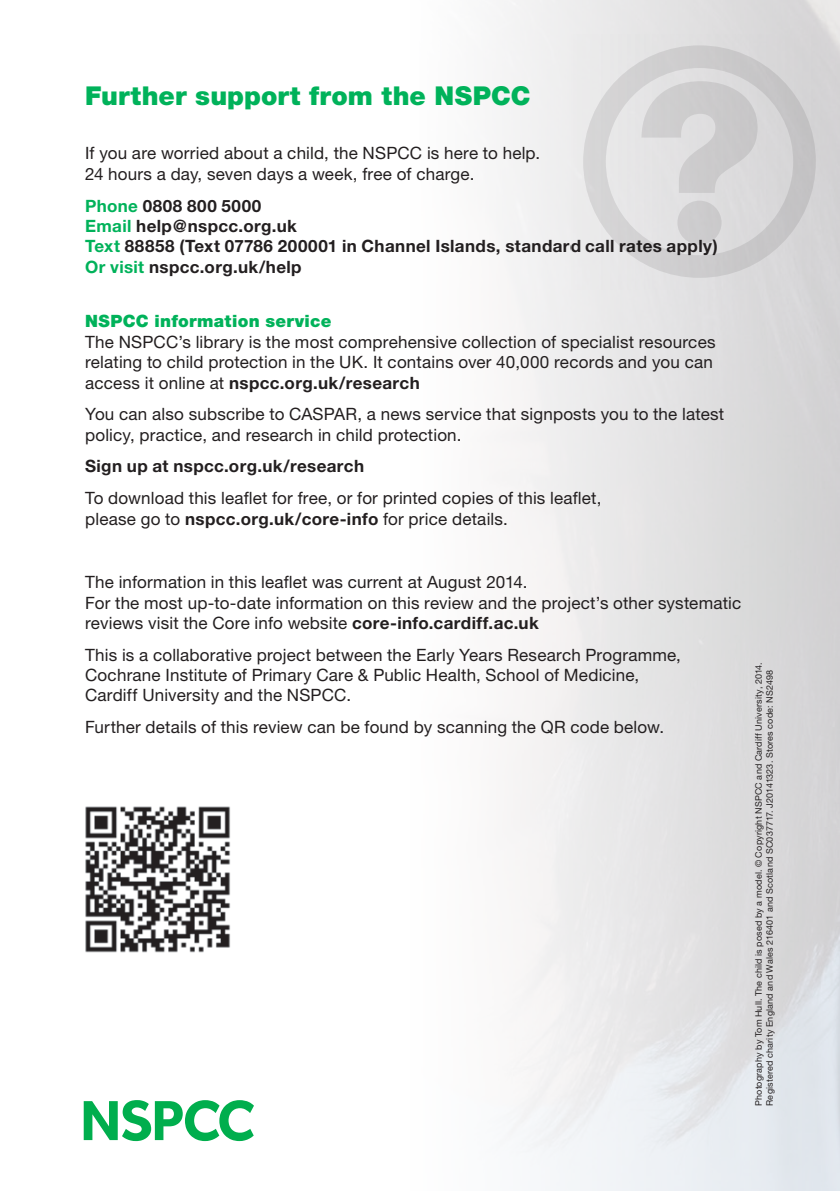
<style>
.page{position:relative;width:840px;height:1191px;background:#fff}
.page>*{position:absolute;margin:0;border:0;box-sizing:border-box;transform-origin:0 0}
.t1{font:900 26px "Helvetica Neue";letter-spacing:.005em;color:#00b25a}
.t2{font:17px/20.4px "Helvetica Neue";letter-spacing:.01em;color:#231f20}
.t3{font:700 17px/20.4px "Helvetica Neue";letter-spacing:.02em;color:#231f20}
.t4{font:900 17px "Helvetica Neue";letter-spacing:.015em;color:#00b25a}
.t5{font:9px/10.8px "Helvetica Neue";letter-spacing:.02em;color:#231f20}
.s1{color:#00b25a}
.s2{font-weight:700}
</style>
<div class="page">
<svg style="left:500px;top:0;width:339px;height:1191px"></svg>
<svg style="left:641px;top:81px;width:116px;height:112px;background:#d4d3d4"></svg>
<div style="left:677px;top:201px;width:44px;height:44px;background:#cdcccd;border-radius:50%"></div>
<div style="left:583px;top:45px;width:232px;height:233px;border:23px solid #231f20;border-radius:50%"></div>
<svg style="left:84px;top:1100px;width:170px;height:41px"></svg>
<img style="left:85px;top:806px;width:146px;height:147px">
<h1 class="t1" style="left:85px;top:80px;width:447px">Further support from the NSPCC</h1>
<p class="t2" style="left:85px;top:143px;width:456px">If you are worried about a child, the NSPCC is here to help.<br>24 hours a day, seven days a week, free of charge.</p>
<p class="t3" style="left:85px;top:195px;width:633px"><span class="s1">Phone</span> 0808 800 5000<br><span class="s1">Email</span> help@nspcc.org.uk<br><span class="s1">Text</span> 88858 (Text 07786 200001 in Channel Islands, standard call rates apply)<br><span class="s1">Or visit</span> nspcc.org.uk/help</p>
<p class="t4" style="left:85px;top:311px;width:248px">NSPCC information service</p>
<p class="t2" style="left:85px;top:331px;width:631px">The NSPCC’s library is the most comprehensive collection of specialist resources relating to child protection in the UK. It contains over 40,000 records and you can access it online at <span class="s2">nspcc.org.uk/research</span></p>
<p class="t2" style="left:85px;top:404px;width:640px">You can also subscribe to CASPAR, a news service that signposts you to the latest policy, practice, and research in child protection.</p>
<p class="t3" style="left:85px;top:456px;width:280px">Sign up at nspcc.org.uk/research</p>
<p class="t2" style="left:85px;top:487px;width:517px">To download this leaflet for free, or for printed copies of this leaflet, please go to <span class="s2">nspcc.org.uk/core-info</span> for price details.</p>
<p class="t2" style="left:85px;top:571px;width:657px">The information in this leaflet was current at August 2014.<br>For the most up-to-date information on this review and the project’s other systematic reviews visit the Core info website <span class="s2">core-info.cardiff.ac.uk</span></p>
<p class="t2" style="left:85px;top:644px;width:597px">This is a collaborative project between the Early Years Research Programme,<br>Cochrane Institute of Primary Care &amp; Public Health, School of Medicine,<br>Cardiff University and the NSPCC.</p>
<p class="t2" style="left:85px;top:716px;width:580px">Further details of this review can be found by scanning the QR code below.</p>
<p class="t5" style="left:752px;top:1106px;width:445px;rotate:-90deg">Photography by Tom Hull. The child is posed by a model. © Copyright NSPCC and Cardiff University, 2014.<br>Registered charity England and Wales 216401 and Scotland SC037717. J20141323. Stores code: NS2498</p>
</div>
